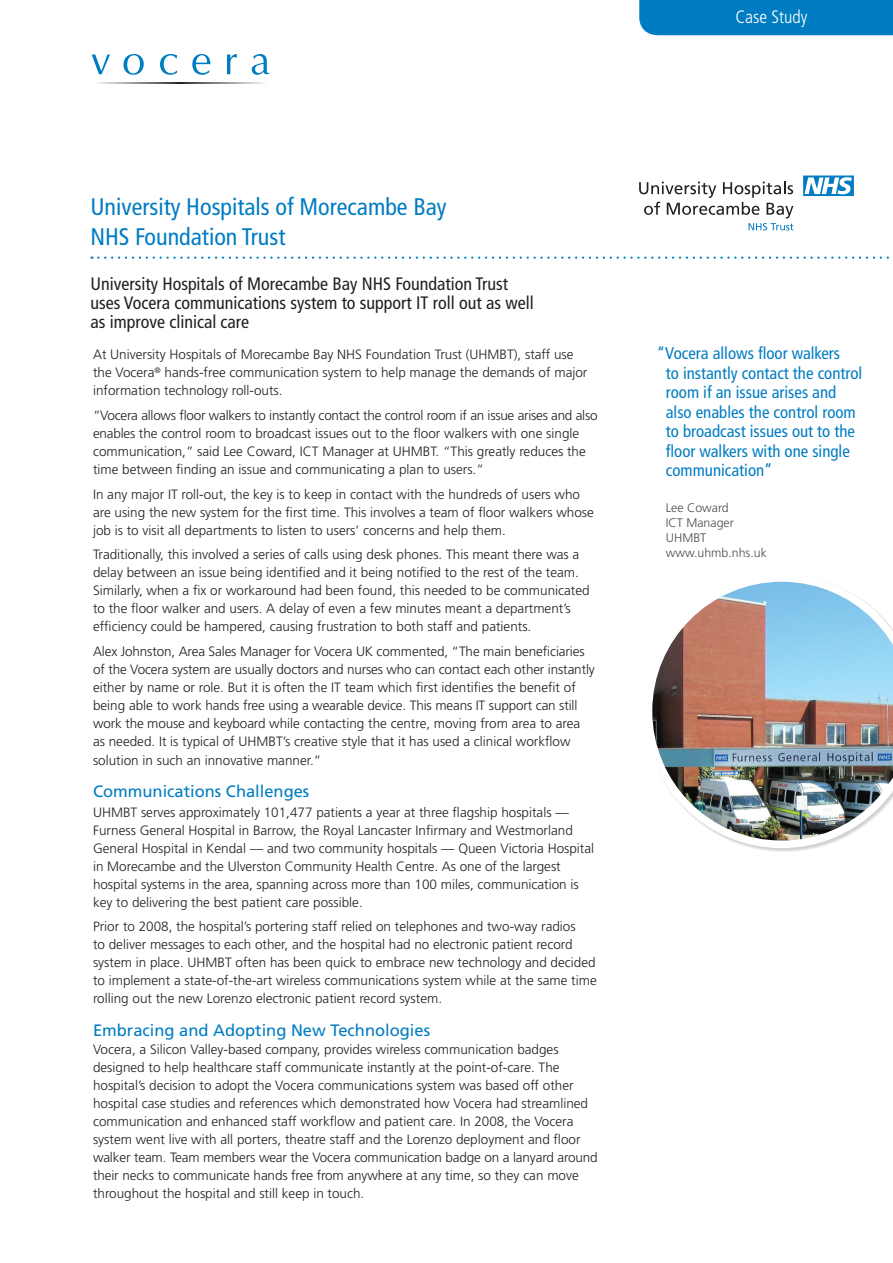
<style>
.page{position:relative;width:893px;height:1263px;background:#fff}
.page>*{position:absolute;margin:0;border:0;box-sizing:border-box;transform-origin:0 0}
.t1{font:condensed 24px/30px "Frutiger";color:#007cc2}
.t2{font:condensed 18px/19px "Frutiger";color:#231f20}
.t3{font:300 condensed 18px "Frutiger";color:#fff}
.t4{font:condensed 16.8px/19.5px "Frutiger";color:#007cc2}
.t5{font:16.5px "Frutiger";color:#007cc2}
.t6{font:300 13.5px/18px "Frutiger";color:#231f20}
.t7{font:300 12.3px/15px "Frutiger";color:#4b4c4d}
</style>
<div class="page">
<div style="left:639px;top:0;width:254px;height:35px;background:#007cc2"></div>
<svg style="left:92px;top:257px;width:797px;height:2px"></svg>
<svg style="left:803px;top:175px;width:51px;height:21px"></svg>
<svg style="left:639px;top:181px;width:154px;height:49px"></svg>
<svg style="left:92px;top:55px;width:18px;height:19px"></svg>
<svg style="left:123px;top:54px;width:21px;height:21px"></svg>
<svg style="left:160px;top:54px;width:17px;height:21px"></svg>
<svg style="left:192px;top:54px;width:18px;height:21px"></svg>
<svg style="left:227px;top:54px;width:10px;height:20px"></svg>
<svg style="left:252px;top:54px;width:17px;height:21px"></svg>
<svg style="left:97px;top:83px;width:167px;height:1px"></svg>
<img style="left:652px;top:581px;width:241px;height:267px">
<h2 class="t3" style="left:735px;top:7px;width:73px">Case Study</h2>
<h1 class="t1" style="left:90px;top:192px;width:358px">University Hospitals of Morecambe Bay<br>NHS Foundation Trust</h1>
<h2 class="t2" style="left:90px;top:274px;width:445px">University Hospitals of Morecambe Bay NHS Foundation Trust uses Vocera communications system to support IT roll out as well as improve clinical care</h2>
<p class="t6" style="left:93px;top:346px;width:496px">At University Hospitals of Morecambe Bay NHS Foundation Trust (UHMBT), staff use the Vocera<sup>®</sup> hands-free communication system to help manage the demands of major information technology roll-outs.</p>
<p class="t6" style="left:93px;top:406px;width:506px">“Vocera allows floor walkers to instantly contact the control room if an issue arises and also enables the control room to broadcast issues out to the floor walkers with one single communication,” said Lee Coward, ICT Manager at UHMBT. “This greatly reduces the time between finding an issue and communicating a plan to users.”</p>
<p class="t6" style="left:93px;top:485px;width:502px">In any major IT roll-out, the key is to keep in contact with the hundreds of users who are using the new system for the first time. This involves a team of floor walkers whose job is to visit all departments to listen to users’ concerns and help them.</p>
<p class="t6" style="left:93px;top:546px;width:498px">Traditionally, this involved a series of calls using desk phones. This meant there was a delay between an issue being identified and it being notified to the rest of the team.<br>Similarly, when a fix or workaround had been found, this needed to be communicated to the floor walker and users. A delay of even a few minutes meant a department’s efficiency could be hampered, causing frustration to both staff and patients.</p>
<p class="t6" style="left:93px;top:643px;width:503px">Alex Johnston, Area Sales Manager for Vocera UK commented, “The main beneficiaries of the Vocera system are usually doctors and nurses who can contact each other instantly either by name or role. But it is often the IT team which first identifies the benefit of being able to work hands free using a wearable device. This means IT support can still work the mouse and keyboard while contacting the centre, moving from area to area as needed. It is typical of UHMBT’s creative style that it has used a clinical workflow solution in such an innovative manner.”</p>
<p class="t5" style="left:93px;top:782px;width:218px">Communications Challenges</p>
<p class="t6" style="left:93px;top:803px;width:503px">UHMBT serves approximately 101,477 patients a year at three flagship hospitals — Furness General Hospital in Barrow, the Royal Lancaster Infirmary and Westmorland General Hospital in Kendal — and two community hospitals — Queen Victoria Hospital in Morecambe and the Ulverston Community Health Centre. As one of the largest hospital systems in the area, spanning across more than 100 miles, communication is key to delivering the best patient care possible.</p>
<p class="t6" style="left:93px;top:918px;width:505px">Prior to 2008, the hospital’s portering staff relied on telephones and two-way radios<br>to deliver messages to each other, and the hospital had no electronic patient record system in place. UHMBT often has been quick to embrace new technology and decided to implement a state-of-the-art wireless communications system while at the same time rolling out the new Lorenzo electronic patient record system.</p>
<p class="t5" style="left:93px;top:1020px;width:339px">Embracing and Adopting New Technologies</p>
<p class="t6" style="left:93px;top:1040px;width:506px">Vocera, a Silicon Valley-based company, provides wireless communication badges designed to help healthcare staff communicate instantly at the point-of-care. The hospital’s decision to adopt the Vocera communications system was based off other hospital case studies and references which demonstrated how Vocera had streamlined communication and enhanced staff workflow and patient care. In 2008, the Vocera system went live with all porters, theatre staff and the Lorenzo deployment and floor walker team. Team members wear the Vocera communication badge on a lanyard around their necks to communicate hands free from anywhere at any time, so they can move throughout the hospital and still keep in touch.</p>
<p class="t4" style="left:666px;top:344px;width:198px;text-indent:-9px">“Vocera allows floor walkers<br>to instantly contact the control room if an issue arises and also enables the control room to broadcast issues out to the floor walkers with one single communication”</p>
<p class="t7" style="left:666px;top:500px;width:103px">Lee Coward<br>ICT Manager<br>UHMBT www.uhmb.nhs.uk</p>
</div>
